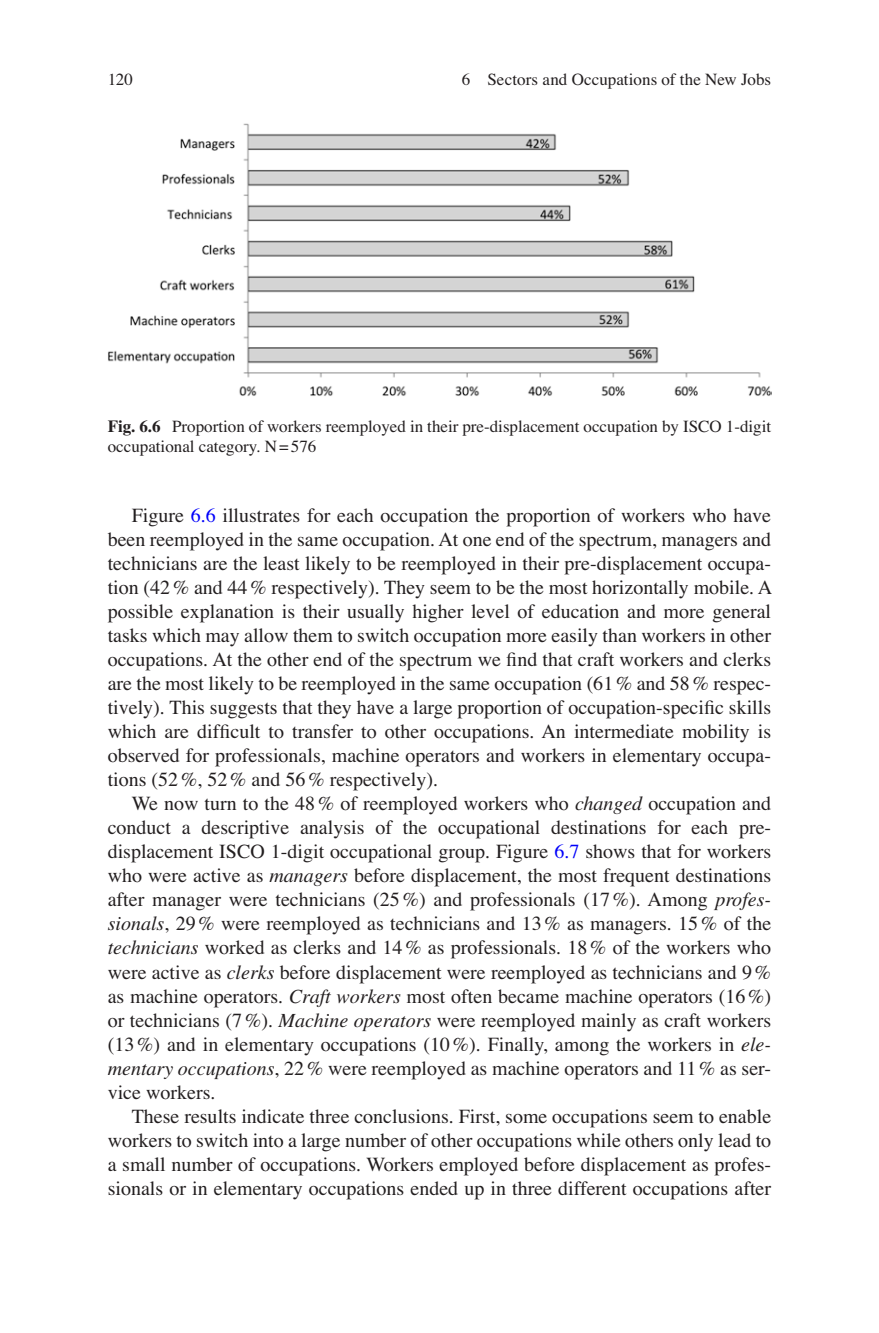
<style>
.page{position:relative;width:879px;height:1333px;background:#fff}
.page>*{position:absolute;margin:0;border:0;box-sizing:border-box;transform-origin:0 0}
.t1{font:20px/24px "Qwgtjk Vggklw Times";color:#231f20;text-align:justify}
.t2{font:17px/20px "Qwgtjk Vggklw Times";color:#231f20}
.t3{font:17px "Brhvlk Ylqwvw Times";letter-spacing:.005em;color:#231f20}
.s1{font-family:"Wmjwpt Bbldkf Times";font-weight:700}
.s2{color:#0000fa}
.s3{font-family:"Dtrtnk Fxfrgg Times";font-style:italic}
</style>
<div class="page">
<img style="left:108px;top:123px;width:663px;height:273px">
<p class="t2" style="left:108px;top:71px;width:27px">120</p>
<p class="t3" style="left:462px;top:72px;width:311px">6 Sectors and Occupations of the New Jobs</p>
<p class="t2" style="left:108px;top:418px;width:665px"><span class="s1">Fig. 6.6</span> Proportion of workers reemployed in their pre-displacement occupation by ISCO 1-digit occupational category. N=576</p>
<p class="t1" style="left:108px;top:505px;width:666px;text-indent:24px">Figure <span class="s2">6.6</span> illustrates for each occupation the proportion of workers who have been reemployed in the same occupation. At one end of the spectrum, managers and technicians are the least likely to be reemployed in their pre-displacement occupa&shy;tion (42% and 44% respectively). They seem to be the most horizontally mobile. A possible explanation is their usually higher level of education and more general tasks which may allow them to switch occupation more easily than workers in other occupations. At the other end of the spectrum we find that craft workers and clerks are the most likely to be reemployed in the same occupation (61% and 58% respec&shy;tively). This suggests that they have a large proportion of occupation-specific skills which are difficult to transfer to other occupations. An intermediate mobility is observed for professionals, machine operators and workers in elementary occupa&shy;tions (52%, 52% and 56% respectively).</p>
<p class="t1" style="left:108px;top:793px;width:665px;text-indent:24px">We now turn to the 48% of reemployed workers who <span class="s3">changed</span> occupation and conduct a descriptive analysis of the occupational destinations for each pre&shy;displacement ISCO 1-digit occupational group. Figure <span class="s2">6.7</span> shows that for workers who were active as <span class="s3">managers</span> before displacement, the most frequent destinations after manager were technicians (25%) and professionals (17%). Among <span class="s3">profes&shy;sionals</span>, 29% were reemployed as technicians and 13% as managers. 15% of the <span class="s3">technicians</span> worked as clerks and 14% as professionals. 18% of the workers who were active as <span class="s3">clerks</span> before displacement were reemployed as technicians and 9% as machine operators. <span class="s3">Craft workers</span> most often became machine operators (16%) or technicians (7%). <span class="s3">Machine operators</span> were reemployed mainly as craft workers (13%) and in elementary occupations (10%). Finally, among the workers in <span class="s3">ele&shy;mentary occupations</span>, 22% were reemployed as machine operators and 11% as ser&shy;vice workers.</p>
<p class="t1" style="left:108px;top:1105px;width:665px;text-indent:24px">These results indicate three conclusions. First, some occupations seem to enable workers to switch into a large number of other occupations while others only lead to a small number of occupations. Workers employed before displacement as profes&shy;sionals or in elementary occupations ended up in three different occupations after</p>
</div>
